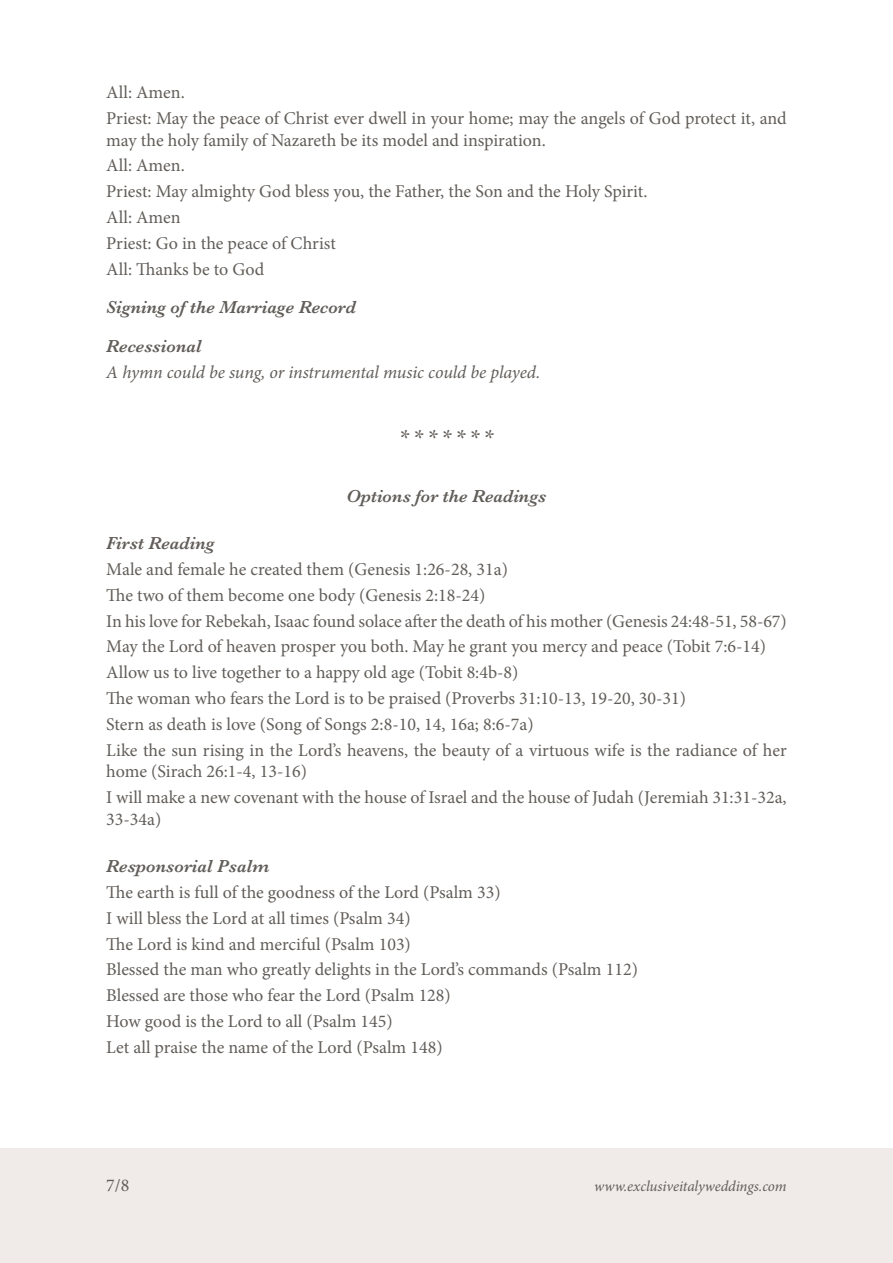
<style>
.page{position:relative;width:893px;height:1263px;background:#fff}
.page>*{position:absolute;margin:0;border:0;box-sizing:border-box;transform-origin:0 0}
.t1{font:18px/25.8px "Minion Pro";color:#615d59}
.t2{font:italic 600 18px/38.5px "Baskerville";color:#615d59}
.t3{font:italic 18px "Minion Pro";letter-spacing:-.01em;color:#615d59}
.t4{font:italic 15px "Minion Pro";letter-spacing:-.005em;color:#615d59}
</style>
<div class="page">
<div style="left:0;top:1148px;width:893px;height:115px;background:#f0eae8"></div>
<p class="t1" style="left:106px;top:80px;width:682px">All: Amen.<br>Priest: May the peace of Christ ever dwell in your home; may the angels of God protect it, and</p>
<p class="t1" style="left:106px;top:127px;width:543px">may the holy family of Nazareth be its model and inspiration.<br>All: Amen.<br>Priest: May almighty God bless you, the Father, the Son and the Holy Spirit.<br>All: Amen<br>Priest: Go in the peace of Christ<br>All: Thanks be to God</p>
<p class="t2" style="left:106px;top:288px;width:251px">Signing of the Marriage Record<br>Recessional</p>
<p class="t3" style="left:106px;top:360px;width:435px">A hymn could be sung, or instrumental music could be played.</p>
<p class="t2" style="left:400px;top:417px;width:95px">* * * * * * *</p>
<p class="t2" style="left:346px;top:477px;width:202px">Options for the Readings</p>
<p class="t2" style="left:106px;top:524px;width:110px">First Reading</p>
<p class="t1" style="left:106px;top:556px;width:682px">Male and female he created them (Genesis 1:26-28, 31a)<br>The two of them become one body (Genesis 2:18-24)<br>In his love for Rebekah, Isaac found solace after the death of his mother (Genesis 24:48-51, 58-67)<br>May the Lord of heaven prosper you both. May he grant you mercy and peace (Tobit 7:6-14)<br>Allow us to live together to a happy old age (Tobit 8:4b-8)<br>The woman who fears the Lord is to be praised (Proverbs 31:10-13, 19-20, 30-31)<br>Stern as death is love (Song of Songs 2:8-10, 14, 16a; 8:6-7a)<br>Like the sun rising in the Lord’s heavens, the beauty of a virtuous wife is the radiance of her</p>
<p class="t1" style="left:106px;top:759px;width:682px">home (Sirach 26:1-4, 13-16)<br>I will make a new covenant with the house of Israel and the house of Judah (Jeremiah 31:31-32a,</p>
<p class="t1" style="left:106px;top:806px;width:57px">33-34a)</p>
<p class="t2" style="left:106px;top:847px;width:165px">Responsorial Psalm</p>
<p class="t1" style="left:106px;top:879px;width:533px">The earth is full of the goodness of the Lord (Psalm 33)<br>I will bless the Lord at all times (Psalm 34)<br>The Lord is kind and merciful (Psalm 103)<br>Blessed the man who greatly delights in the Lord’s commands (Psalm 112)<br>Blessed are those who fear the Lord (Psalm 128)<br>How good is the Lord to all (Psalm 145)<br>Let all praise the name of the Lord (Psalm 148)</p>
<p class="t1" style="left:106px;top:1172px;width:25px">7/8</p>
<p class="t4" style="left:594px;top:1176px;width:194px">www.exclusiveitalyweddings.com</p>
</div>
